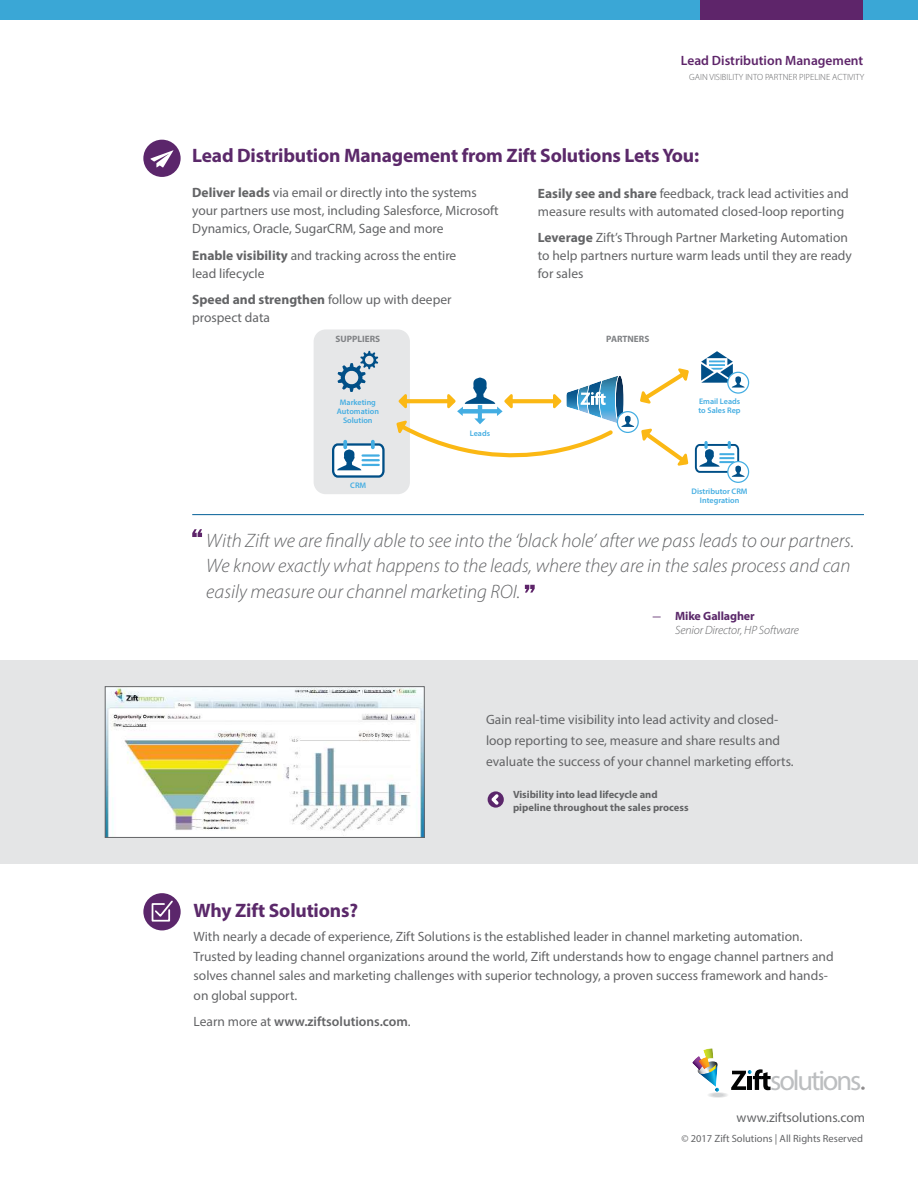
<style>
.page{position:relative;width:918px;height:1188px;background:#fff}
.page>*{position:absolute;margin:0;border:0;box-sizing:border-box;transform-origin:0 0}
.t1{font:28.5px "Myriad Pro";letter-spacing:-.075em;color:#bcbec0}
.t2{font:italic 300 19.5px/25.5px "Myriad Pro";color:#636466}
.t3{font:700 19.5px "Myriad Pro";letter-spacing:-.01em;color:#5b296a}
.t4{font:13.5px/18px "Myriad Pro";color:#636466}
.t5{font:600 13.5px "Myriad Pro";color:#636466}
.t6{font:600 13.5px "Myriad Pro";color:#5e256a}
.t7{font:italic 300 12px/14.4px "Myriad Pro";letter-spacing:-.01em;color:#636466}
.t8{font:700 10.5px/12.8px "Myriad Pro";color:#636466}
.t9{font:10.5px "Myriad Pro";color:#636466}
.t10{font:700 9.3px "Myriad Pro";color:#808285}
.t11{font:9.3px "Myriad Pro";color:#231f20}
.t12{font:300 9px "Myriad Pro";color:#636466}
.t13{font:600 8.1px/9.3px "Myriad Pro";color:#43ade2;text-align:center}
.s1{font-weight:700}
.s2{font-family:"Franklin Gothic";font-weight:400;font-style:normal;color:#5b296a}
.s3{font-weight:700;font-style:normal;color:#5b296a}
.s4{font-weight:400}
</style>
<div class="page">
<div style="left:0;top:660px;width:918px;height:204px;background:#e4e5e6"></div>
<div style="left:707px;top:1092px;width:21px;height:6px;background:#f4f4f4;border-radius:50%"></div>
<div style="left:707px;top:1093px;width:21px;height:5px;background:#f3f3f3;border-radius:50%"></div>
<hr style="left:708px;top:1093px;width:20px;height:4px;background:#ebeced;border-radius:50%">
<hr style="left:711px;top:1093px;width:14px;height:4px;background:#e2e3e4;border-radius:50%">
<img style="left:700px;top:1074px;width:17px;height:13px">
<img style="left:697px;top:1062px;width:21px;height:12px">
<img style="left:692px;top:1056px;width:7px;height:15px">
<svg style="left:699px;top:1048px;width:17px;height:24px"></svg>
<svg style="left:712px;top:1088px;width:12px;height:9px"></svg>
<svg style="left:731px;top:1069px;width:40px;height:21px"></svg>
<div style="left:143px;top:140px;width:38px;height:37px;background:#5b266b;border-radius:50%"></div>
<svg style="left:151px;top:150px;width:22px;height:18px"></svg>
<div style="left:0;top:0;width:918px;height:19px;background:#3aa7d6"></div>
<div style="left:700px;top:0;width:163px;height:19px;background:#5e256a"></div>
<div style="left:143px;top:893px;width:38px;height:37px;background:#5b266b;border-radius:50%"></div>
<svg style="left:151px;top:900px;width:22px;height:22px"></svg>
<hr style="left:192px;top:514px;width:672px;height:1px;background:#036097">
<svg style="left:192px;top:529px;width:10px;height:8px"></svg>
<svg style="left:525px;top:585px;width:10px;height:8px"></svg>
<svg style="left:488px;top:791px;width:16px;height:17px"></svg>
<svg style="left:491px;top:794px;width:8px;height:11px"></svg>
<img style="left:107px;top:688px;width:315px;height:148px">
<div style="left:105px;top:686px;width:319px;height:152px;border:1px solid #636466"></div>
<div style="left:314px;top:329px;width:96px;height:165px;background:#e6e7e8;border-radius:12px"></div>
<img style="left:618px;top:376px;width:6px;height:40px">
<img style="left:611px;top:376px;width:7px;height:48px">
<svg style="left:332px;top:440px;width:53px;height:38px;background:#a4c3d8"></svg>
<svg style="left:728px;top:462px;width:21px;height:20px"></svg>
<div style="left:727px;top:461px;width:22px;height:22px;border:1px solid #43ade2;border-radius:50%"></div>
<svg style="left:728px;top:372px;width:21px;height:21px"></svg>
<div style="left:727px;top:372px;width:22px;height:22px;border:1px solid #43ade2;border-radius:50%"></div>
<svg style="left:701px;top:351px;width:44px;height:37px"></svg>
<svg style="left:640px;top:368px;width:49px;height:36px"></svg>
<svg style="left:641px;top:428px;width:104px;height:49px"></svg>
<svg style="left:617px;top:412px;width:21px;height:20px"></svg>
<div style="left:617px;top:411px;width:22px;height:22px;border:1px solid #43ade2;border-radius:50%"></div>
<svg style="left:621px;top:416px;width:13px;height:11px"></svg>
<svg style="left:396px;top:378px;width:219px;height:108px"></svg>
<svg style="left:338px;top:351px;width:40px;height:41px"></svg>
<p class="t6" style="left:681px;top:55px;width:184px">Lead Distribution Management</p>
<p class="t12" style="left:689px;top:73px;width:177px">GAIN VISIBILITY INTO PARTNER PIPELINE ACTIVITY</p>
<h2 class="t3" style="left:192px;top:148px;width:508px">Lead Distribution Management from Zift Solutions Lets You:</h2>
<p class="t4" style="left:192px;top:185px;width:308px"><span class="s1">Deliver leads</span> via email or directly into the systems your partners use most, including Salesforce, Microsoft<br>Dynamics, Oracle, SugarCRM, Sage and more</p>
<p class="t4" style="left:192px;top:247px;width:266px"><span class="s1">Enable visibility</span> and tracking across the entire lead lifecycle</p>
<p class="t4" style="left:192px;top:292px;width:261px"><span class="s1">Speed and strengthen</span> follow up with deeper prospect data</p>
<p class="t4" style="left:538px;top:185px;width:312px"><span class="s1">Easily see and share</span> feedback, track lead activities and measure results with automated closed-loop reporting</p>
<p class="t4" style="left:538px;top:230px;width:316px"><span class="s1">Leverage</span> Zift’s Through Partner Marketing Automation to help partners nurture warm leads until they are ready for sales</p>
<p class="t10" style="left:336px;top:336px;width:46px">SUPPLIERS</p>
<p class="t10" style="left:606px;top:336px;width:45px">PARTNERS</p>
<p class="t13" style="left:337px;top:398px;width:44px">Marketing<br>Automation<br>Solution</p>
<p class="t13" style="left:699px;top:397px;width:44px;text-align:left">Email Leads to Sales Rep</p>
<p class="t13" style="left:470px;top:429px;width:22px">Leads</p>
<p class="t13" style="left:350px;top:481px;width:18px">CRM</p>
<p class="t13" style="left:692px;top:487px;width:58px">Distributor CRM<br>Integration</p>
<h2 class="t2" style="left:206px;top:529px;width:650px">With Zift we are finally able to see into the ‘black hole’ after we pass leads to our partners.<br>We know exactly what happens to the leads, where they are in the sales process and can easily measure our channel marketing ROI.</h2>
<p class="t7" style="left:675px;top:610px;width:125px;text-indent:-22px"><span class="s2">―</span> <span class="s3">Mike Gallagher<br></span>Senior Director, HP Software</p>
<p class="t4" style="left:486px;top:710px;width:309px;line-height:21px">Gain real-time visibility into lead activity and closed&shy;loop reporting to see, measure and share results and evaluate the success of your channel marketing efforts.</p>
<p class="t8" style="left:513px;top:789px;width:177px">Visibility into lead lifecycle and pipeline throughout the sales process</p>
<h2 class="t3" style="left:194px;top:903px;width:166px">Why Zift Solutions?</h2>
<p class="t4" style="left:194px;top:928px;width:642px;line-height:19.5px">With nearly a decade of experience, Zift Solutions is the established leader in channel marketing automation.<br>Trusted by leading channel organizations around the world, Zift understands how to engage channel partners and solves channel sales and marketing challenges with superior technology, a proven success framework and hands&shy;on global support.</p>
<p class="t5" style="left:194px;top:1016px;width:219px"><span class="s4">Learn more at</span> www.ziftsolutions.com<span class="s4">.</span></p>
<h1 class="t1" style="left:770px;top:1069px;width:93px">solutions</h1>
<p class="t11" style="left:861px;top:1086px;width:5px">®</p>
<p class="t4" style="left:737px;top:1110px;width:130px">www.ziftsolutions.com</p>
<p class="t9" style="left:681px;top:1134px;width:183px">© 2017 Zift Solutions | All Rights Reserved</p>
</div>
